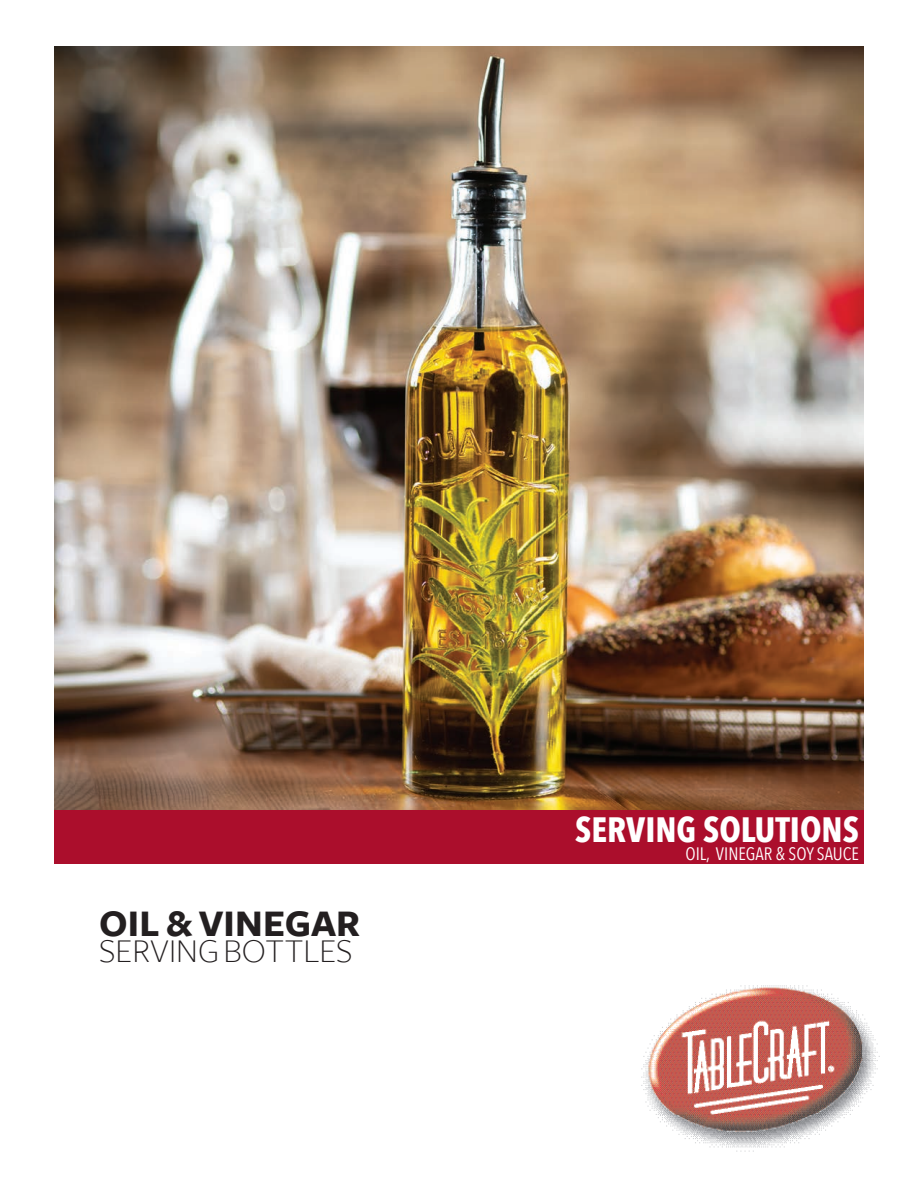
<style>
.page{position:relative;width:918px;height:1188px;background:#fff}
.page>*{position:absolute;margin:0;border:0;box-sizing:border-box;transform-origin:0 0}
.t1{font:700 39px "Freight Sans";letter-spacing:.005em;color:#231f20}
.t2{font:700 35.1px "Avenir Next Condensed";color:#fff}
.t3{font:300 34.5px "Freight Sans";color:#231f20}
.t4{font:18px "Avenir Next Condensed";color:#fff}
</style>
<div class="page">
<img style="left:54px;top:46px;width:810px;height:764px">
<img style="left:641px;top:985px;width:239px;height:167px">
<div style="left:54px;top:810px;width:810px;height:54px;background:#ab0e2c"></div>
<h1 class="t1" style="left:99px;top:903px;width:263px">OIL &amp; VINEGAR</h1>
<h3 class="t3" style="left:99px;top:932px;width:255px">SERVING BOTTLES</h3>
<h2 class="t2" style="left:575px;top:808px;width:285px">SERVING SOLUTIONS</h2>
<p class="t4" style="left:685px;top:839px;width:175px">OIL, VINEGAR &amp; SOY SAUCE</p>
</div>
